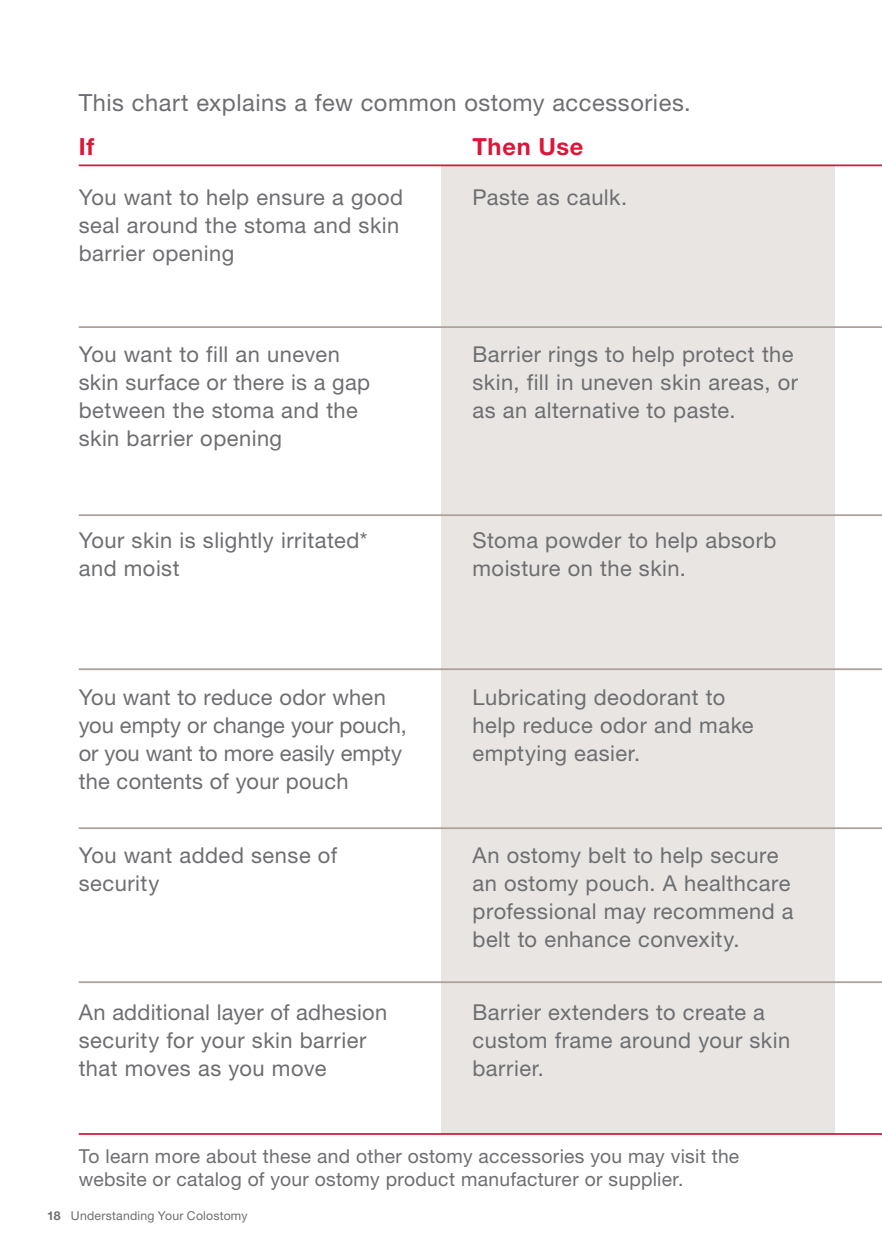
<style>
.page{position:relative;width:882px;height:1260px;background:#fff}
.page>*{position:absolute;margin:0;border:0;box-sizing:border-box;transform-origin:0 0}
.t1{font:23.62px "Helvetica Neue LT Pro";letter-spacing:.025em;color:#6d6e71}
.t2{font:700 23.62px "Helvetica Neue LT Pro";letter-spacing:.03em;color:#db163b}
.t3{font:21.88px/28px "Helvetica Neue LT Pro";letter-spacing:.02em;color:#6d6e71}
.t4{font:21.88px/28px "Helvetica Neue LT Pro";color:#6d6e71}
.t5{font:19.25px/22.8px "Helvetica Neue LT Pro";letter-spacing:.015em;color:#6d6e71}
.t6{font:12.25px "Helvetica Neue LT Pro";letter-spacing:.02em;color:#6d6e71}
.s1{font-weight:700}
</style>
<div class="page">
<div style="left:441px;top:165px;width:394px;height:969px;background:#e9e5e3"></div>
<hr style="left:79px;top:164px;width:803px;height:2px;background:#db163b">
<hr style="left:79px;top:326px;width:803px;height:2px;background:#aca09b">
<hr style="left:79px;top:514px;width:803px;height:2px;background:#aca09b">
<hr style="left:79px;top:668px;width:803px;height:2px;background:#aca09b">
<hr style="left:79px;top:827px;width:803px;height:2px;background:#aca09b">
<hr style="left:79px;top:981px;width:803px;height:2px;background:#aca09b">
<hr style="left:79px;top:1133px;width:803px;height:2px;background:#db163b">
<p class="t1" style="left:79px;top:89px;width:614px">This chart explains a few common ostomy accessories.</p>
<p class="t2" style="left:79px;top:132px;width:17px">If</p>
<p class="t2" style="left:473px;top:132px;width:113px">Then Use</p>
<p class="t3" style="left:79px;top:183px;width:326px">You want to help ensure a good seal around the stoma and skin barrier opening</p>
<p class="t3" style="left:79px;top:340px;width:293px">You want to fill an uneven skin surface or there is a gap between the stoma and the skin barrier opening</p>
<p class="t3" style="left:79px;top:526px;width:290px">Your skin is slightly irritated* and moist</p>
<p class="t4" style="left:79px;top:683px;width:330px">You want to reduce odor when you empty or change your pouch, or you want to more easily empty the contents of your pouch</p>
<p class="t3" style="left:79px;top:841px;width:260px">You want added sense of security</p>
<p class="t3" style="left:79px;top:998px;width:310px">An additional layer of adhesion security for your skin barrier that moves as you move</p>
<p class="t3" style="left:472px;top:183px;width:156px">Paste as caulk.</p>
<p class="t3" style="left:472px;top:340px;width:327px">Barrier rings to help protect the skin, fill in uneven skin areas, or as an alternative to paste.</p>
<p class="t3" style="left:472px;top:526px;width:306px">Stoma powder to help absorb moisture on the skin.</p>
<p class="t3" style="left:472px;top:683px;width:283px">Lubricating deodorant to help reduce odor and make emptying easier.</p>
<p class="t3" style="left:472px;top:841px;width:323px">An ostomy belt to help secure an ostomy pouch. A healthcare professional may recommend a belt to enhance convexity.</p>
<p class="t3" style="left:472px;top:998px;width:319px">Barrier extenders to create a custom frame around your skin barrier.</p>
<p class="t5" style="left:79px;top:1144px;width:662px">To learn more about these and other ostomy accessories you may visit the website or catalog of your ostomy product manufacturer or supplier.</p>
<p class="t6" style="left:47px;top:1208px;width:202px"><span class="s1">18</span> Understanding Your Colostomy</p>
</div>
